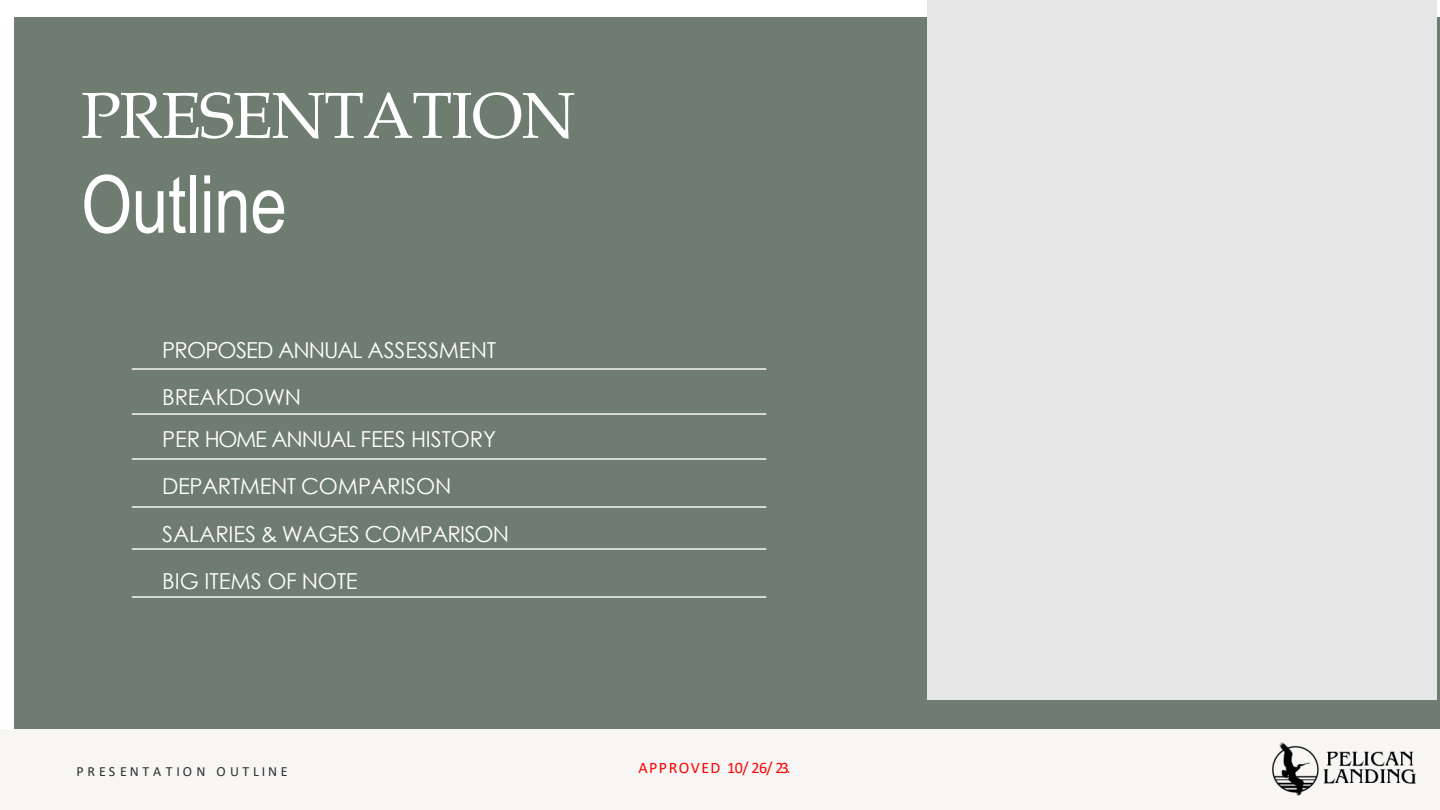
<style>
.page{position:relative;width:1440px;height:810px;background:#fff}
.page>*{position:absolute;margin:0;border:0;box-sizing:border-box;transform-origin:0 0}
.t1{font:80px "Arial Narrow";letter-spacing:-.005em;color:#fff}
.t2{font:65px "Book Antiqua";letter-spacing:-.02em;color:#fff}
.t3{font:22px/47.5px "Century Gothic";letter-spacing:-.005em;color:#fff}
.t4{font:22px "Century Gothic";letter-spacing:-.035em;color:#fff}
.t5{font:16px "Calibri";letter-spacing:.09em;color:#f00}
.t6{font:14px "Calibri";letter-spacing:.275em;color:#2d2d2d}
</style>
<div class="page">
<div style="left:14px;top:17px;width:1426px;height:793px;background:#6e7d6f"></div>
<div style="left:0;top:729px;width:1440px;height:81px;background:#f7f6f4"></div>
<hr style="left:132px;top:368px;width:634px;height:2px;background:#f7f6f4">
<hr style="left:132px;top:413px;width:634px;height:2px;background:#f7f6f4">
<hr style="left:132px;top:458px;width:634px;height:2px;background:#f7f6f4">
<hr style="left:132px;top:506px;width:634px;height:2px;background:#f7f6f4">
<hr style="left:132px;top:548px;width:634px;height:2px;background:#f7f6f4">
<hr style="left:132px;top:596px;width:634px;height:2px;background:#f7f6f4">
<img style="left:1273px;top:743px;width:142px;height:53px">
<div style="left:927px;top:0;width:510px;height:700px;background:#e6e6e6"></div>
<h2 class="t2" style="left:81px;top:70px;width:496px">PRESENTATION</h2>
<h2 class="t1" style="left:81px;top:146px;width:207px">Outline</h2>
<p class="t4" style="left:162px;top:335px;width:335px">PROPOSED ANNUAL ASSESSMENT</p>
<p class="t3" style="left:162px;top:373px;width:141px">BREAKDOWN</p>
<p class="t3" style="left:162px;top:415px;width:349px">PER HOME ANNUAL FEES HISTORY<br>DEPARTMENT COMPARISON<br>SALARIES &amp; WAGES COMPARISON<br>BIG ITEMS OF NOTE</p>
<p class="t6" style="left:76px;top:761px;width:213px">PRESENTATION OUTLINE</p>
<p class="t5" style="left:639px;top:757px;width:154px">APPROVED 10/26/ 23.</p>
</div>
